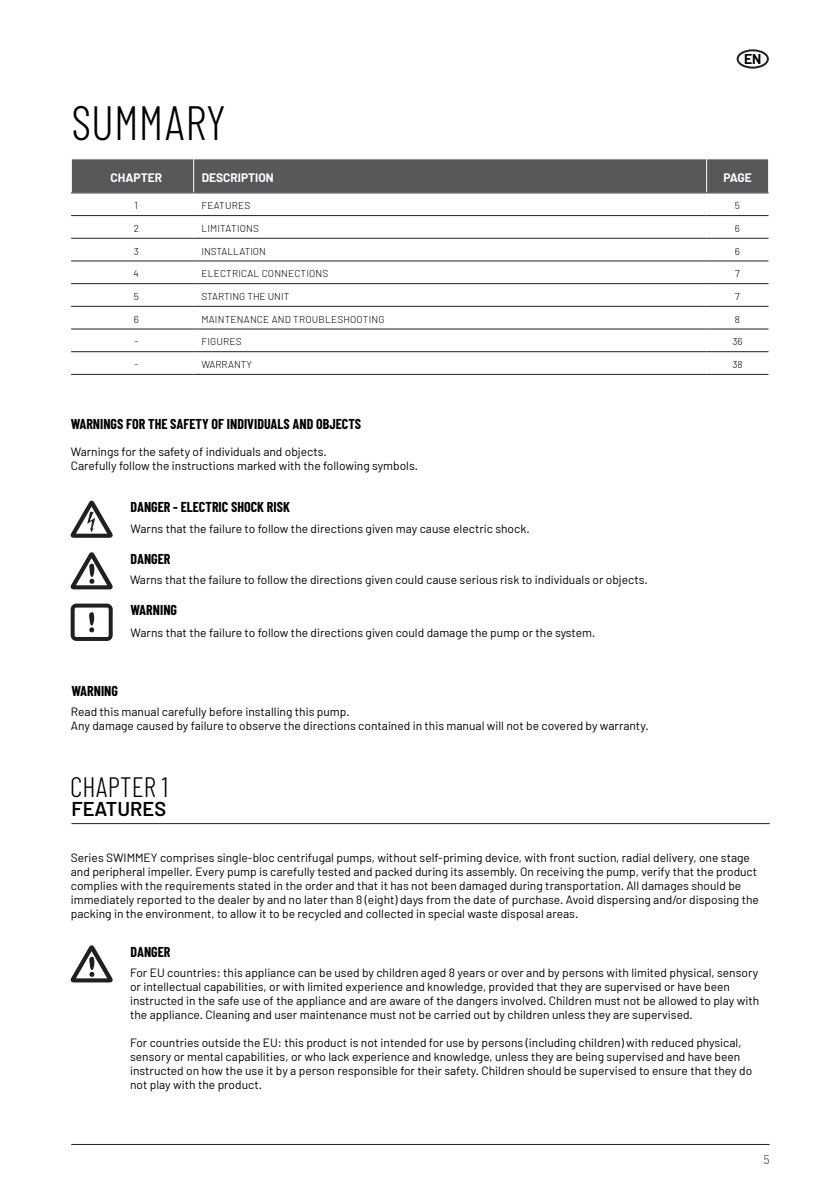
<style>
.page{position:relative;width:840px;height:1191px;background:#fff}
.page>*{position:absolute;margin:0;border:0;box-sizing:border-box;transform-origin:0 0}
.t1{font:300 48px "Barlow Condensed";color:#000}
.t2{font:300 28px "Barlow Condensed";color:#000}
.t3{font:600 20px "Barlow";color:#000}
.t4{font:700 14px "Barlow Condensed";color:#000}
.t5{font:700 14px "Barlow";color:#000}
.t6{font:12px/14px "Barlow";color:#000}
.t7{font:700 12px "Barlow";color:#fff}
.t8{font:300 12px "DIN Pro";color:#231f20}
.t9{font:300 10px "Barlow";letter-spacing:.02em;color:#000}
.t10{font:300 10px "Barlow";color:#000}
</style>
<div class="page">
<hr style="left:71px;top:1144px;width:698px;height:1px;background:#231f20">
<div style="left:72px;top:159px;width:695px;height:33px;background:#57585a"></div>
<hr style="left:705px;top:159px;width:1px;height:34px;background:#fff">
<hr style="left:193px;top:159px;width:1px;height:34px;background:#fff">
<svg style="left:71px;top:193px;width:697px;height:181px"></svg>
<hr style="left:71px;top:192px;width:122px;height:1px;background:#231f20">
<hr style="left:193px;top:192px;width:513px;height:1px;background:#231f20">
<hr style="left:706px;top:192px;width:62px;height:1px;background:#231f20">
<hr style="left:71px;top:374px;width:122px;height:1px;background:#231f20">
<hr style="left:193px;top:374px;width:513px;height:1px;background:#231f20">
<hr style="left:706px;top:374px;width:62px;height:1px;background:#231f20">
<hr style="left:71px;top:215px;width:122px;height:1px;background:#231f20">
<hr style="left:193px;top:215px;width:513px;height:1px;background:#231f20">
<hr style="left:706px;top:215px;width:62px;height:1px;background:#231f20">
<hr style="left:71px;top:238px;width:122px;height:1px;background:#231f20">
<hr style="left:193px;top:238px;width:513px;height:1px;background:#231f20">
<hr style="left:706px;top:238px;width:62px;height:1px;background:#231f20">
<hr style="left:71px;top:261px;width:122px;height:1px;background:#231f20">
<hr style="left:193px;top:261px;width:513px;height:1px;background:#231f20">
<hr style="left:706px;top:261px;width:62px;height:1px;background:#231f20">
<hr style="left:71px;top:283px;width:122px;height:1px;background:#231f20">
<hr style="left:71px;top:306px;width:122px;height:1px;background:#231f20">
<hr style="left:193px;top:283px;width:513px;height:1px;background:#231f20">
<hr style="left:193px;top:306px;width:513px;height:1px;background:#231f20">
<hr style="left:706px;top:283px;width:62px;height:1px;background:#231f20">
<hr style="left:706px;top:306px;width:62px;height:1px;background:#231f20">
<hr style="left:71px;top:329px;width:122px;height:1px;background:#231f20">
<hr style="left:71px;top:351px;width:122px;height:1px;background:#231f20">
<hr style="left:193px;top:329px;width:513px;height:1px;background:#231f20">
<hr style="left:193px;top:351px;width:513px;height:1px;background:#231f20">
<hr style="left:706px;top:329px;width:62px;height:1px;background:#231f20">
<hr style="left:706px;top:351px;width:62px;height:1px;background:#231f20">
<svg style="left:70px;top:552px;width:43px;height:37px"></svg>
<svg style="left:70px;top:945px;width:43px;height:37px"></svg>
<svg style="left:70px;top:500px;width:43px;height:38px"></svg>
<svg style="left:71px;top:603px;width:42px;height:38px"></svg>
<div style="left:736px;top:49px;width:32px;height:20px;border:2px solid #231f20;border-radius:50%"></div>
<hr style="left:71px;top:823px;width:698px;height:1px;background:#231f20">
<p class="t5" style="left:743px;top:51px;width:19px">EN</p>
<h1 class="t1" style="left:71px;top:93px;width:156px">SUMMARY</h1>
<p class="t7" style="left:111px;top:170px;width:53px">CHAPTER</p>
<p class="t7" style="left:201px;top:170px;width:74px">DESCRIPTION</p>
<p class="t7" style="left:723px;top:170px;width:30px">PAGE</p>
<p class="t9" style="left:134px;top:199px;width:5px">1</p>
<p class="t9" style="left:201px;top:199px;width:50px">FEATURES</p>
<p class="t9" style="left:734px;top:199px;width:7px">5</p>
<p class="t9" style="left:134px;top:222px;width:7px">2</p>
<p class="t9" style="left:201px;top:222px;width:59px">LIMITATIONS</p>
<p class="t9" style="left:734px;top:222px;width:7px">6</p>
<p class="t9" style="left:134px;top:245px;width:7px">3</p>
<p class="t10" style="left:201px;top:245px;width:66px">INSTALLATION</p>
<p class="t9" style="left:734px;top:245px;width:7px">6</p>
<p class="t9" style="left:133px;top:267px;width:7px">4</p>
<p class="t9" style="left:201px;top:267px;width:128px">ELECTRICAL CONNECTIONS</p>
<p class="t9" style="left:734px;top:267px;width:6px">7</p>
<p class="t9" style="left:134px;top:290px;width:7px">5</p>
<p class="t10" style="left:201px;top:290px;width:89px">STARTING THE UNIT</p>
<p class="t9" style="left:734px;top:290px;width:6px">7</p>
<p class="t9" style="left:134px;top:313px;width:7px">6</p>
<p class="t9" style="left:201px;top:313px;width:184px">MAINTENANCE AND TROUBLESHOOTING</p>
<p class="t9" style="left:734px;top:313px;width:7px">8</p>
<p class="t9" style="left:134px;top:335px;width:5px">-</p>
<p class="t9" style="left:201px;top:335px;width:42px">FIGURES</p>
<p class="t9" style="left:732px;top:335px;width:12px">36</p>
<p class="t9" style="left:134px;top:358px;width:5px">-</p>
<p class="t10" style="left:201px;top:358px;width:52px">WARRANTY</p>
<p class="t9" style="left:732px;top:358px;width:12px">38</p>
<p class="t4" style="left:71px;top:415px;width:292px">WARNINGS FOR THE SAFETY OF INDIVIDUALS AND OBJECTS</p>
<p class="t6" style="left:71px;top:444px;width:348px">Warnings for the safety of individuals and objects.<br>Carefully follow the instructions marked with the following symbols.</p>
<p class="t4" style="left:130px;top:498px;width:161px">DANGER - ELECTRIC SHOCK RISK</p>
<p class="t6" style="left:130px;top:522px;width:400px">Warns that the failure to follow the directions given may cause electric shock.</p>
<p class="t4" style="left:130px;top:550px;width:41px">DANGER</p>
<p class="t6" style="left:130px;top:572px;width:519px">Warns that the failure to follow the directions given could cause serious risk to individuals or objects.</p>
<p class="t4" style="left:130px;top:601px;width:48px">WARNING</p>
<p class="t6" style="left:130px;top:625px;width:466px">Warns that the failure to follow the directions given could damage the pump or the system.</p>
<p class="t4" style="left:71px;top:682px;width:48px">WARNING</p>
<p class="t6" style="left:71px;top:704px;width:579px">Read this manual carefully before installing this pump.<br>Any damage caused by failure to observe the directions contained in this manual will not be covered by warranty.</p>
<h2 class="t2" style="left:70px;top:769px;width:100px">CHAPTER 1</h2>
<h3 class="t3" style="left:71px;top:796px;width:96px">FEATURES</h3>
<p class="t6" style="left:71px;top:850px;width:689px">Series SWIMMEY comprises single-bloc centrifugal pumps, without self-priming device, with front suction, radial delivery, one stage and peripheral impeller. Every pump is carefully tested and packed during its assembly. On receiving the pump, verify that the product complies with the requirements stated in the order and that it has not been damaged during transportation. All damages should be immediately reported to the dealer by and no later than 8 (eight) days from the date of purchase. Avoid dispersing and/or disposing the packing in the environment, to allow it to be recycled and collected in special waste disposal areas.</p>
<p class="t4" style="left:130px;top:943px;width:41px">DANGER</p>
<p class="t6" style="left:130px;top:965px;width:630px">For EU countries: this appliance can be used by children aged 8 years or over and by persons with limited physical, sensory or intellectual capabilities, or with limited experience and knowledge, provided that they are supervised or have been instructed in the safe use of the appliance and are aware of the dangers involved. Children must not be allowed to play with the appliance. Cleaning and user maintenance must not be carried out by children unless they are supervised.</p>
<p class="t6" style="left:130px;top:1035px;width:623px">For countries outside the EU: this product is not intended for use by persons (including children) with reduced physical, sensory or mental capabilities, or who lack experience and knowledge, unless they are being supervised and have been instructed on how the use it by a person responsible for their safety. Children should be supervised to ensure that they do not play with the product.</p>
<p class="t8" style="left:763px;top:1150px;width:8px">5</p>
</div>
